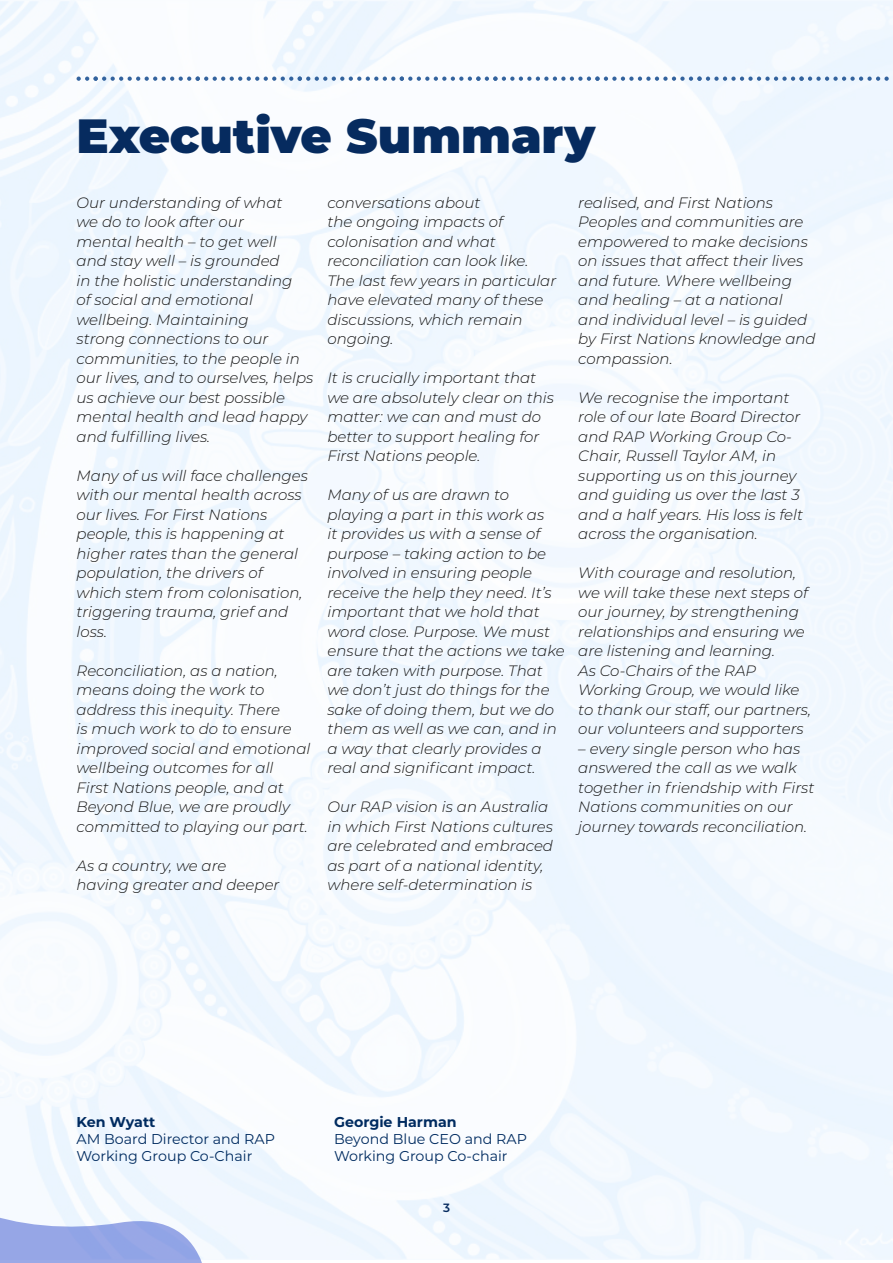
<style>
.page{position:relative;width:893px;height:1263px;background:#fff}
.page>*{position:absolute;margin:0;border:0;box-sizing:border-box;transform-origin:0 0}
.BB_H1{font:900 48px "Montserrat";color:#062b5f}
.t1{font:italic 300 15px/19.5px "Montserrat";color:#141414}
.t2{font:14.25px/17.1px "Montserrat";color:#002b60}
.t3{font:700 14.25px "Montserrat";color:#002b60}
.t4{font:600 12px "Montserrat";color:#062b5f}
</style>
<div class="page">
<svg style="left:0;top:902px;width:469px;height:361px;fill:#f6fafe"></svg>
<svg style="left:77px;top:77px;width:812px;height:4px"></svg>
<p class="BB_H1" style="left:77px;top:100px;width:520px">Executive Summary</p>
<p class="t1" style="left:77px;top:192px;width:238px">Our understanding of what<br>we do to look after our<br>mental health – to get well<br>and stay well – is grounded<br>in the holistic understanding<br>of social and emotional wellbeing. Maintaining<br>strong connections to our communities, to the people in our lives, and to ourselves, helps us achieve our best possible mental health and lead happy and fulfilling lives.</p>
<p class="t1" style="left:77px;top:465px;width:233px">Many of us will face challenges with our mental health across our lives. For First Nations people, this is happening at higher rates than the general population, the drivers of which stem from colonisation, triggering trauma, grief and loss.</p>
<p class="t1" style="left:77px;top:660px;width:235px">Reconciliation, as a nation, means doing the work to address this inequity. There<br>is much work to do to ensure improved social and emotional wellbeing outcomes for all<br>First Nations people, and at<br>Beyond Blue, we are proudly committed to playing our part.</p>
<p class="t1" style="left:77px;top:855px;width:204px">As a country, we are having greater and deeper</p>
<p class="t1" style="left:327px;top:192px;width:230px">conversations about<br>the ongoing impacts of colonisation and what reconciliation can look like.<br>The last few years in particular have elevated many of these discussions, which remain ongoing.</p>
<p class="t1" style="left:327px;top:368px;width:228px">It is crucially important that we are absolutely clear on this matter: we can and must do better to support healing for<br>First Nations people.</p>
<p class="t1" style="left:327px;top:485px;width:239px">Many of us are drawn to playing a part in this work as<br>it provides us with a sense of purpose – taking action to be involved in ensuring people receive the help they need. It’s important that we hold that word close. Purpose. We must ensure that the actions we take are taken with purpose. That we don’t just do things for the sake of doing them, but we do them as well as we can, and in a way that clearly provides a real and significant impact.</p>
<p class="t1" style="left:327px;top:797px;width:227px">Our RAP vision is an Australia in which First Nations cultures are celebrated and embraced as part of a national identity, where self-determination is</p>
<p class="t1" style="left:578px;top:192px;width:239px">realised, and First Nations<br>Peoples and communities are empowered to make decisions on issues that affect their lives and future. Where wellbeing and healing – at a national and individual level – is guided by First Nations knowledge and compassion.</p>
<p class="t1" style="left:578px;top:387px;width:226px">We recognise the important role of our late Board Director and RAP Working Group Co-<br>Chair, Russell Taylor AM, in supporting us on this journey and guiding us over the last 3 and a half years. His loss is felt across the organisation.</p>
<p class="t1" style="left:578px;top:563px;width:231px">With courage and resolution, we will take these next steps of our journey, by strengthening relationships and ensuring we are listening and learning.</p>
<p class="t1" style="left:578px;top:660px;width:234px">As Co-Chairs of the RAP<br>Working Group, we would like to thank our staff, our partners, our volunteers and supporters</p>
<p class="t1" style="left:578px;top:738px;width:238px">– every single person who has answered the call as we walk together in friendship with First<br>Nations communities on our journey towards reconciliation.</p>
<p class="t3" style="left:77px;top:1111px;width:80px">Ken Wyatt</p>
<p class="t2" style="left:77px;top:1130px;width:200px">AM Board Director and RAP<br>Working Group Co-Chair</p>
<p class="t3" style="left:334px;top:1111px;width:124px">Georgie Harman</p>
<p class="t2" style="left:334px;top:1130px;width:194px">Beyond Blue CEO and RAP</p>
<p class="t2" style="left:334px;top:1147px;width:175px">Working Group Co-chair</p>
<p class="t4" style="left:443px;top:1199px;width:8px">3</p>
</div>
